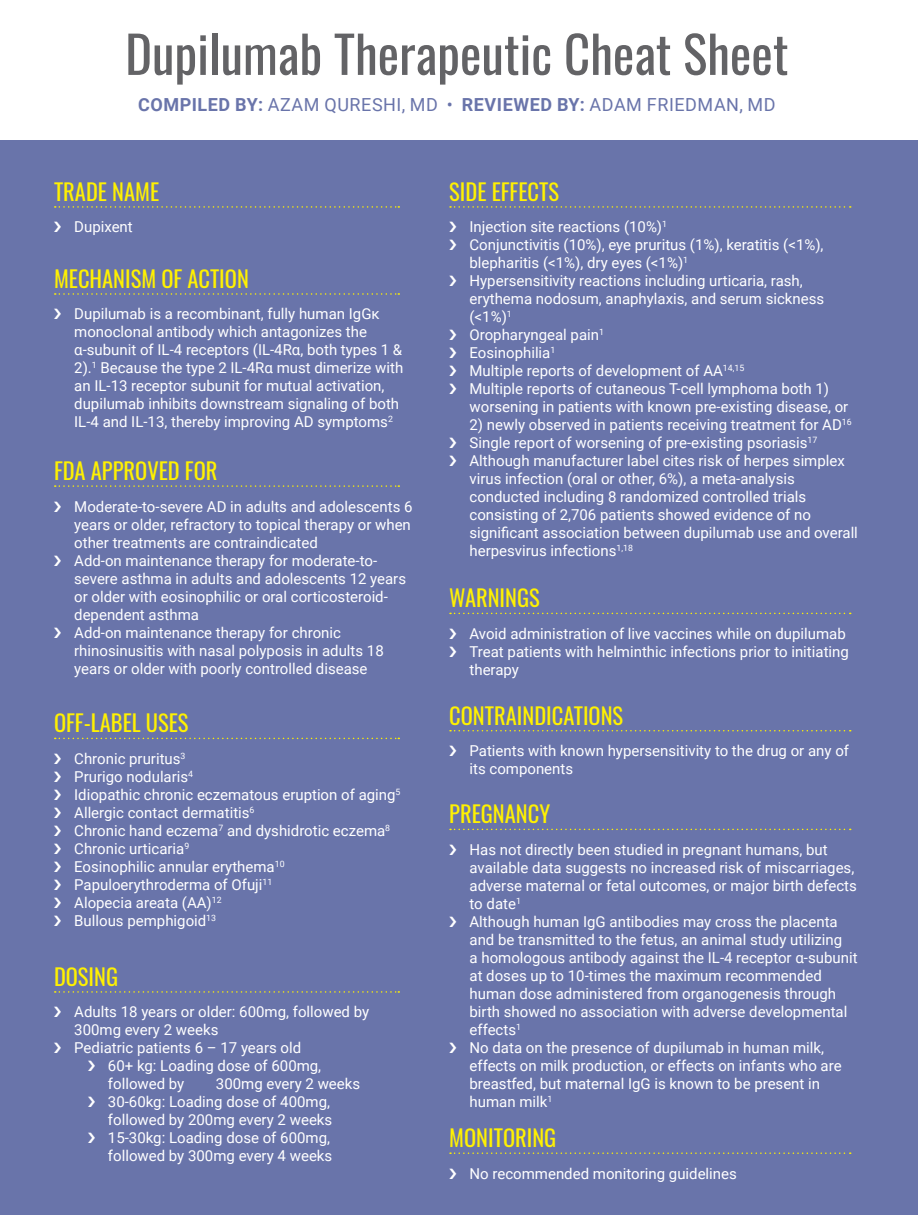
<style>
.page{position:relative;width:918px;height:1215px;background:#fff}
.page>*{position:absolute;margin:0;border:0;box-sizing:border-box;transform-origin:0 0}
.t1{font:51px "Oswald";color:#636366}
.t2{font:22.5px "Oswald";color:#fff101}
.t3{font:18px "Roboto";letter-spacing:.03em;color:#6974aa}
.t4{font:15px/18px "Roboto";color:#fff}
.s1{font-weight:700}
</style>
<div class="page">
<div style="left:0;top:141px;width:918px;height:1074px;background:#6974aa"></div>
<svg style="left:55px;top:206px;width:344px;height:2px"></svg>
<svg style="left:55px;top:485px;width:344px;height:2px"></svg>
<svg style="left:55px;top:738px;width:344px;height:1px"></svg>
<svg style="left:450px;top:613px;width:401px;height:1px"></svg>
<svg style="left:55px;top:293px;width:344px;height:2px"></svg>
<svg style="left:450px;top:730px;width:401px;height:1px"></svg>
<svg style="left:450px;top:829px;width:401px;height:1px"></svg>
<svg style="left:450px;top:1152px;width:401px;height:2px"></svg>
<svg style="left:55px;top:991px;width:344px;height:2px"></svg>
<svg style="left:450px;top:206px;width:401px;height:2px"></svg>
<h1 class="t1" style="left:125px;top:9px;width:665px">Dupilumab Therapeutic Cheat Sheet</h1>
<p class="t3" style="left:138px;top:92px;width:639px"><span class="s1">COMPILED BY:</span> AZAM QURESHI, MD • <span class="s1">REVIEWED BY:</span> ADAM FRIEDMAN, MD</p>
<h2 class="t2" style="left:54px;top:172px;width:107px">TRADE NAME</h2>
<p class="t4" style="left:74px;top:218px;width:60px">Dupixent</p>
<h2 class="t2" style="left:54px;top:259px;width:196px">MECHANISM OF ACTION</h2>
<p class="t4" style="left:74px;top:305px;width:331px">Dupilumab is a recombinant, fully human IgGκ monoclonal antibody which antagonizes the α-subunit of IL-4 receptors (IL-4Rα, both types 1 &amp; 2).<sup>1</sup> Because the type 2 IL-4Rα must dimerize with an IL-13 receptor subunit for mutual activation, dupilumab inhibits downstream signaling of both IL-4 and IL-13, thereby improving AD symptoms<sup>2</sup></p>
<h2 class="t2" style="left:54px;top:451px;width:165px">FDA APPROVED FOR</h2>
<p class="t4" style="left:74px;top:497px;width:340px">Moderate-to-severe AD in adults and adolescents 6 years or older, refractory to topical therapy or when other treatments are contraindicated<br>Add-on maintenance therapy for moderate-to&shy;severe asthma in adults and adolescents 12 years or older with eosinophilic or oral corticosteroid&shy;dependent asthma<br>Add-on maintenance therapy for chronic rhinosinusitis with nasal polyposis in adults 18 years or older with poorly controlled disease</p>
<h2 class="t2" style="left:54px;top:703px;width:136px">OFF-LABEL USES</h2>
<p class="t4" style="left:74px;top:749px;width:328px">Chronic pruritus<sup>3<br></sup>Prurigo nodularis<sup>4<br></sup>Idiopathic chronic eczematous eruption of aging<sup>5<br></sup>Allergic contact dermatitis<sup>6<br></sup>Chronic hand eczema<sup>7</sup> and dyshidrotic eczema<sup>8<br></sup>Chronic urticaria<sup>9<br></sup>Eosinophilic annular erythema<sup>10<br></sup>Papuloerythroderma of Ofuji<sup>11<br></sup>Alopecia areata (AA)<sup>12<br></sup>Bullous pemphigoid<sup>13</sup></p>
<h2 class="t2" style="left:54px;top:957px;width:66px">DOSING</h2>
<p class="t4" style="left:74px;top:1003px;width:296px">Adults 18 years or older: 600mg, followed by</p>
<p class="t4" style="left:74px;top:1021px;width:146px">300mg every 2 weeks</p>
<p class="t4" style="left:74px;top:1039px;width:228px">Pediatric patients 6 – 17 years old</p>
<p class="t4" style="left:108px;top:1057px;width:215px">60+ kg: Loading dose of 600mg,</p>
<p class="t4" style="left:108px;top:1075px;width:78px">followed by</p>
<p class="t4" style="left:108px;top:1075px;width:254px;text-indent:108px">300mg every 2 weeks<br>30-60kg: Loading dose of 400mg, followed by 200mg every 2 weeks<br>15-30kg: Loading dose of 600mg, followed by 300mg every 4 weeks</p>
<h2 class="t2" style="left:449px;top:172px;width:111px">SIDE EFFECTS</h2>
<p class="t4" style="left:470px;top:218px;width:380px">Injection site reactions (10%)<sup>1<br></sup>Conjunctivitis (10%), eye pruritus (1%), keratitis (&lt;1%), blepharitis (&lt;1%), dry eyes (&lt;1%)<sup>1<br></sup>Hypersensitivity reactions including urticaria, rash, erythema nodosum, anaphylaxis, and serum sickness (&lt;1%)<sup>1<br></sup>Oropharyngeal pain<sup>1<br></sup>Eosinophilia<sup>1<br></sup>Multiple reports of development of AA<sup>14,15<br></sup>Multiple reports of cutaneous T-cell lymphoma both 1) worsening in patients with known pre-existing disease, or</p>
<p class="t4" style="left:470px;top:416px;width:390px">2) newly observed in patients receiving treatment for AD<sup>16<br></sup>Single report of worsening of pre-existing psoriasis<sup>17<br></sup>Although manufacturer label cites risk of herpes simplex virus infection (oral or other, 6%), a meta-analysis conducted including 8 randomized controlled trials consisting of 2,706 patients showed evidence of no significant association between dupilumab use and overall herpesvirus infections<sup>1,18</sup></p>
<h2 class="t2" style="left:449px;top:578px;width:92px">WARNINGS</h2>
<p class="t4" style="left:470px;top:624px;width:381px">Avoid administration of live vaccines while on dupilumab<br>Treat patients with helminthic infections prior to initiating therapy</p>
<h2 class="t2" style="left:449px;top:696px;width:175px">CONTRAINDICATIONS</h2>
<p class="t4" style="left:470px;top:741px;width:381px">Patients with known hypersensitivity to the drug or any of its components</p>
<h2 class="t2" style="left:449px;top:794px;width:102px">PREGNANCY</h2>
<p class="t4" style="left:470px;top:840px;width:390px">Has not directly been studied in pregnant humans, but available data suggests no increased risk of miscarriages, adverse maternal or fetal outcomes, or major birth defects to date<sup>1<br></sup>Although human IgG antibodies may cross the placenta and be transmitted to the fetus, an animal study utilizing<br>a homologous antibody against the IL-4 receptor α-subunit at doses up to 10-times the maximum recommended human dose administered from organogenesis through birth showed no association with adverse developmental effects<sup>1<br></sup>No data on the presence of dupilumab in human milk, effects on milk production, or effects on infants who are breastfed, but maternal IgG is known to be present in human milk<sup>1</sup></p>
<h2 class="t2" style="left:449px;top:1118px;width:109px">MONITORING</h2>
<p class="t4" style="left:470px;top:1164px;width:269px">No recommended monitoring guidelines</p>
</div>
